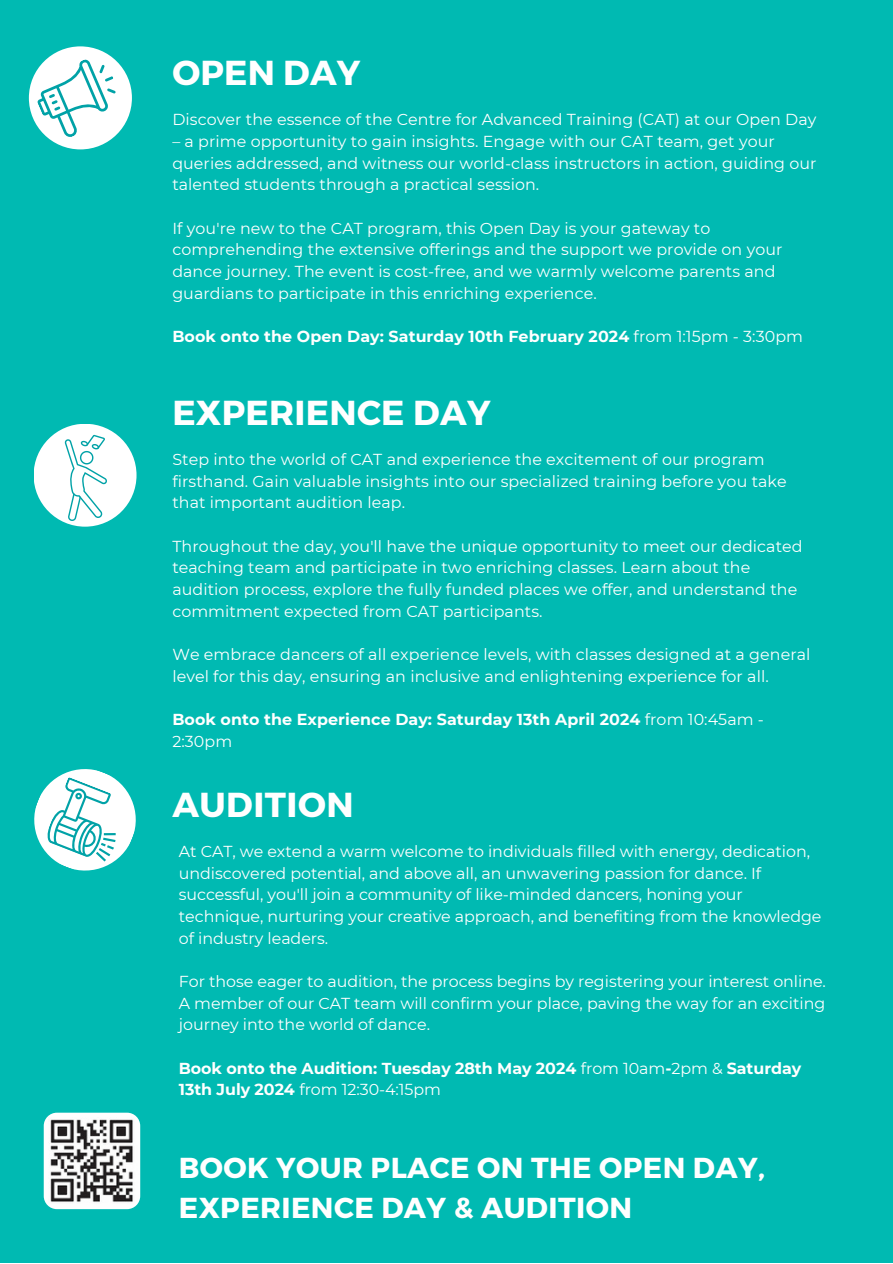
<style>
.page{position:relative;width:893px;height:1264px;background:#fff}
.page>*{position:absolute;margin:0;border:0;box-sizing:border-box;transform-origin:0 0}
.t1{font:700 34.65px "Montserrat";letter-spacing:.01em;color:#fff}
.t2{font:700 28.8px/40px "Montserrat";letter-spacing:.015em;color:#fff}
.t3{font:15.9px/21.6px "Montserrat";letter-spacing:.005em;color:#fff}
.t4{font:700 15.9px/21.6px "Montserrat";letter-spacing:.005em;color:#fff}
.s1{font-weight:400}
</style>
<div class="page">
<div style="left:0;top:0;width:892px;height:1262px;background:#00bab2"></div>
<img style="left:44px;top:1112px;width:96px;height:97px;border-radius:13px">
<div style="left:34px;top:424px;width:102px;height:102px;background:#fff;border-radius:50%"></div>
<svg style="left:65px;top:435px;width:42px;height:86px"></svg>
<div style="left:29px;top:46px;width:103px;height:103px;background:#fff;border-radius:50%"></div>
<svg style="left:29px;top:58px;width:87px;height:86px"></svg>
<svg style="left:34px;top:769px;width:102px;height:102px"></svg>
<p class="t1" style="left:172px;top:50px;width:190px">OPEN DAY</p>
<p class="t3" style="left:172px;top:109px;width:645px">Discover the essence of the Centre for Advanced Training (CAT) at our Open Day</p>
<p class="t3" style="left:172px;top:131px;width:645px">– a prime opportunity to gain insights. Engage with our CAT team, get your queries addressed, and witness our world-class instructors in action, guiding our talented students through a practical session.</p>
<p class="t3" style="left:172px;top:217px;width:611px">If you're new to the CAT program, this Open Day is your gateway to comprehending the extensive offerings and the support we provide on your dance journey. The event is cost-free, and we warmly welcome parents and guardians to participate in this enriching experience.</p>
<p class="t4" style="left:172px;top:325px;width:632px">Book onto the Open Day: Saturday 10th February 2024 <span class="s1">from 1:15pm - 3:30pm</span></p>
<p class="t1" style="left:172px;top:390px;width:320px">EXPERIENCE DAY</p>
<p class="t3" style="left:172px;top:448px;width:616px">Step into the world of CAT and experience the excitement of our program firsthand. Gain valuable insights into our specialized training before you take that important audition leap.</p>
<p class="t3" style="left:172px;top:535px;width:631px">Throughout the day, you'll have the unique opportunity to meet our dedicated teaching team and participate in two enriching classes. Learn about the audition process, explore the fully funded places we offer, and understand the commitment expected from CAT participants.</p>
<p class="t3" style="left:172px;top:643px;width:639px">We embrace dancers of all experience levels, with classes designed at a general level for this day, ensuring an inclusive and enlightening experience for all.</p>
<p class="t4" style="left:172px;top:708px;width:593px">Book onto the Experience Day: Saturday 13th April 2024 <span class="s1">from 10:45am -<br>2:30pm</span></p>
<p class="t1" style="left:172px;top:782px;width:183px">AUDITION</p>
<p class="t3" style="left:179px;top:840px;width:644px">At CAT, we extend a warm welcome to individuals filled with energy, dedication, undiscovered potential, and above all, an unwavering passion for dance. If successful, you'll join a community of like-minded dancers, honing your technique, nurturing your creative approach, and benefiting from the knowledge of industry leaders.</p>
<p class="t3" style="left:179px;top:970px;width:648px;text-align:justify">For those eager to audition, the process begins by registering your interest online.<br>A member of our CAT team will confirm your place, paving the way for an exciting journey into the world of dance.</p>
<p class="t4" style="left:179px;top:1056px;width:624px">Book onto the Audition: Tuesday 28th May 2024 <span class="s1">from 10am</span>-<span class="s1">2pm &amp;</span> Saturday<br>13th July 2024 <span class="s1">from 12:30-4:15pm</span></p>
<p class="t2" style="left:179px;top:1146px;width:587px">BOOK YOUR PLACE ON THE OPEN DAY,<br>EXPERIENCE DAY &amp; AUDITION</p>
</div>
